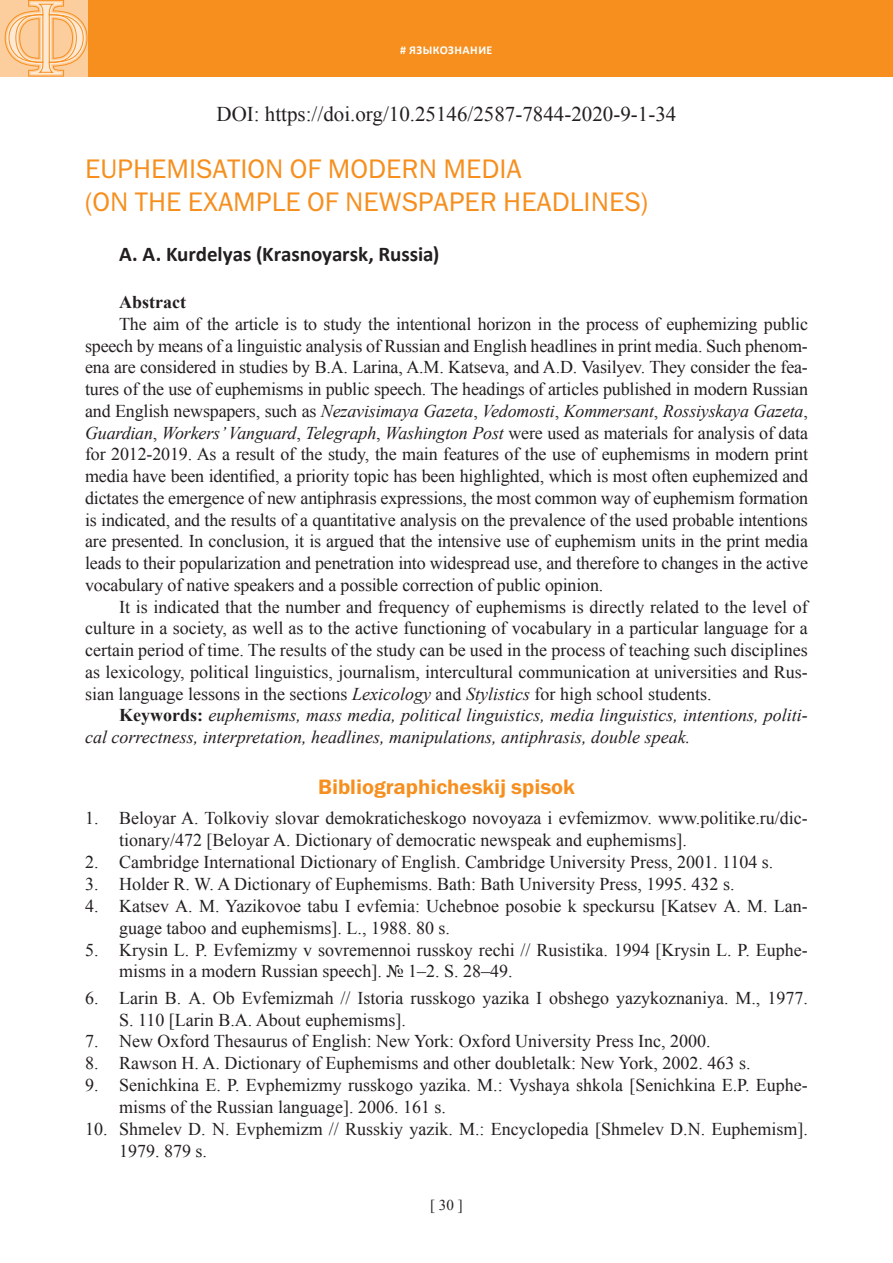
<style>
.page{position:relative;width:893px;height:1263px;background:#fff}
.page>*{position:absolute;margin:0;border:0;box-sizing:border-box;transform-origin:0 0}
.t1{font:27px/32.4px "ez Franklin Goth";color:#f68f1e}
.t2{font:21px "Times New Roman";color:#231f20}
.t3{font:700 21px "Calibri";color:#231f20}
.t4{font:21px "ez Franklin Goth Demi";color:#f68f1e}
.t5{font:18px/21.8px "Times New Roman";color:#231f20}
.t6{font:italic 18px/21.8px "Times New Roman";color:#231f20}
.t7{font:700 18px "Times New Roman";color:#231f20}
.t8{font:15px "Times New Roman";color:#231f20}
.t9{font:700 12px "Calibri";color:#fff}
.s1{font-style:italic}
.s2{font-weight:700;font-style:normal}
</style>
<div class="page">
<div style="left:0;top:0;width:893px;height:77px;background:#f68f1e"></div>
<div style="left:0;top:0;width:88px;height:77px;background:#fdce9d"></div>
<svg style="left:4px;top:0;width:84px;height:77px"></svg>
<p class="t9" style="left:400px;top:43px;width:41px"># языкознани</p>
<p class="t9" style="left:487px;top:43px;width:7px">Е</p>
<p class="t2" style="left:217px;top:100px;width:461px">DOI: https://doi.org/10.25146/2587-7844-2020-9-1-34</p>
<h1 class="t1" style="left:85px;top:153px;width:564px">EUPHEMISATION OF MODERN MEDIA<br>(ON THE EXAMPLE OF NEWSPAPER HEADLINES)</h1>
<p class="t3" style="left:119px;top:241px;width:322px">A. A. Kurdelyas (Krasnoyarsk, Russia)</p>
<p class="t7" style="left:119px;top:290px;width:68px">Abstract</p>
<p class="t5" style="left:85px;top:313px;width:725px;text-align:justify;text-indent:34px">The aim of the article is to study the intentional horizon in the process of euphemizing public speech by means of a linguistic analysis of Russian and English headlines in print media. Such phenom&shy;ena are considered in studies by B.A. Larina, A.M. Katseva, and A.D. Vasilyev. They consider the fea&shy;tures of the use of euphemisms in public speech. The headings of articles published in modern Russian and English newspapers, such as <span class="s1">Nezavisimaya Gazeta</span>, <span class="s1">Vedomosti</span>, <span class="s1">Kommersant</span>, <span class="s1">Rossiyskaya Gazeta</span>, <span class="s1">Guardian</span>, <span class="s1">Workers’ Vanguard</span>, <span class="s1">Telegraph</span>, <span class="s1">Washington Post</span> were used as materials for analysis of data for 2012-2019. As a result of the study, the main features of the use of euphemisms in modern print media have been identified, a priority topic has been highlighted, which is most often euphemized and dictates the emergence of new antiphrasis expressions, the most common way of euphemism formation is indicated, and the results of a quantitative analysis on the prevalence of the used probable intentions are presented. In conclusion, it is argued that the intensive use of euphemism units in the print media leads to their popularization and penetration into widespread use, and therefore to changes in the active vocabulary of native speakers and a possible correction of public opinion.</p>
<p class="t5" style="left:85px;top:595px;width:724px;text-align:justify;text-indent:34px">It is indicated that the number and frequency of euphemisms is directly related to the level of culture in a society, as well as to the active functioning of vocabulary in a particular language for a certain period of time. The results of the study can be used in the process of teaching such disciplines as lexicology, political linguistics, journalism, intercultural communication at universities and Rus&shy;sian language lessons in the sections <span class="s1">Lexicology</span> and <span class="s1">Stylistics</span> for high school students.</p>
<p class="t6" style="left:85px;top:704px;width:724px;text-indent:34px"><span class="s2">Keywords:</span> euphemisms, mass media, political linguistics, media linguistics, intentions, politi&shy;cal correctness, interpretation, headlines, manipulations, antiphrasis, double speak.</p>
<p class="t4" style="left:318px;top:775px;width:258px">Bibliographicheskij spisok</p>
<p class="t5" style="left:119px;top:807px;width:690px;text-indent:-34px">1. Beloyar A. Tolkoviy slovar demokraticheskogo novoyaza i evfemizmov. www.politike.ru/dic&shy;tionary/472 [Beloyar A. Dictionary of democratic newspeak and euphemisms].</p>
<p class="t5" style="left:85px;top:851px;width:690px">2. Cambridge International Dictionary of English. Cambridge University Press, 2001. 1104 s.</p>
<p class="t5" style="left:85px;top:873px;width:651px">3. Holder R. W. A Dictionary of Euphemisms. Bath: Bath University Press, 1995. 432 s.</p>
<p class="t5" style="left:119px;top:894px;width:690px;text-indent:-34px">4. Katsev А. М. Yazikovoe tabu I evfemia: Uchebnoe posobie k speckursu [Katsev А. М. Lan&shy;guage taboo and euphemisms]. L., 1988. 80 s.</p>
<p class="t5" style="left:119px;top:938px;width:690px;text-indent:-34px">5. Krysin L. P. Evfemizmy v sovremennoi russkoy rechi // Rusistika. 1994 [Krysin L. P. Euphe&shy;misms in a modern Russian speech]. № 1–2. S. 28–49.</p>
<p class="t5" style="left:119px;top:986px;width:690px;text-indent:-34px">6. Larin B. А. Ob Evfemizmah // Istoria russkogo yazika I obshego yazykoznaniya. М., 1977.<br>S. 110 [Larin B.А. About euphemisms].</p>
<p class="t5" style="left:85px;top:1030px;width:627px">7. New Oxford Thesaurus of English: New York: Oxford University Press Inc, 2000.</p>
<p class="t5" style="left:85px;top:1052px;width:667px">8. Rawson H. A. Dictionary of Euphemisms and other doubletalk: New York, 2002. 463 s.</p>
<p class="t5" style="left:119px;top:1074px;width:690px;text-indent:-34px">9. Senichkina E. P. Evphemizmy russkogo yazika. M.: Vyshaya shkola [Senichkina E.P. Euphe&shy;misms of the Russian language]. 2006. 161 s.</p>
<p class="t5" style="left:119px;top:1118px;width:690px;text-indent:-34px">10. Shmelev D. N. Evphemizm // Russkiy yazik. M.: Encyclopedia [Shmelev D.N. Euphemism].<br>1979. 879 s.</p>
<p class="t8" style="left:430px;top:1194px;width:34px">[ 30 ]</p>
</div>
